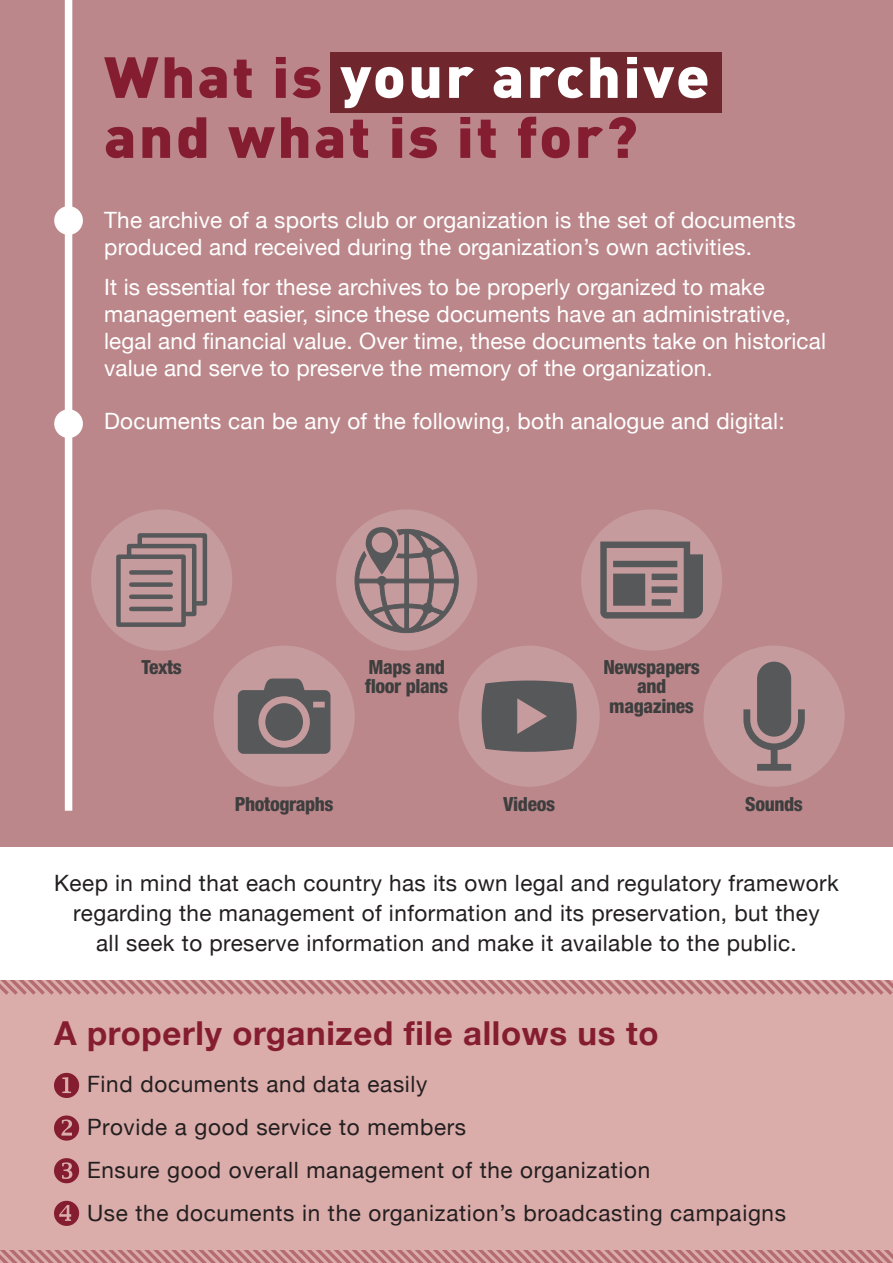
<style>
.page{position:relative;width:893px;height:1263px;background:#fff}
.page>*{position:absolute;margin:0;border:0;box-sizing:border-box;transform-origin:0 0}
.SUBTITUL_2{font:900 57px/60px "DIN";letter-spacing:.04em;color:#851d30;scale:1.05 1}
.t1{font:700 33px "Helvetica Neue";letter-spacing:.02em;color:#851d30}
.TEXT_BASE_BLANC{font:22.5px/27px "Helvetica Neue";letter-spacing:.005em;color:#fff}
.TEXT_BASE_2{font:22.5px/30px "Helvetica Neue";letter-spacing:.02em;color:#231f20;text-align:center}
.TEXT_ICONES{font:800 condensed 19.5px/19.5px "Helvetica Neue";letter-spacing:-.02em;color:#3e3e3f}
.s1{color:#fff}
</style>
<div class="page">
<div style="left:0;top:979px;width:893px;height:284px;background:#daacaa"></div>
<svg style="left:0;top:979px;width:893px;height:16px"></svg>
<svg style="left:0;top:1250px;width:893px;height:13px"></svg>
<svg style="left:54px;top:1073px;width:25px;height:25px"></svg>
<svg style="left:54px;top:1115px;width:25px;height:25px"></svg>
<svg style="left:54px;top:1158px;width:25px;height:25px"></svg>
<svg style="left:54px;top:1201px;width:25px;height:25px"></svg>
<div style="left:0;top:0;width:893px;height:846px;background:#bb878b"></div>
<div style="left:336px;top:509px;width:141px;height:142px;background:#c69b9d;border-radius:50%"></div>
<div style="left:459px;top:646px;width:141px;height:141px;background:#c69b9d;border-radius:50%"></div>
<div style="left:91px;top:509px;width:141px;height:142px;background:#c69b9d;border-radius:50%"></div>
<div style="left:214px;top:646px;width:141px;height:141px;background:#c69b9d;border-radius:50%"></div>
<div style="left:581px;top:509px;width:141px;height:142px;background:#c69b9d;border-radius:50%"></div>
<div style="left:703px;top:646px;width:142px;height:141px;background:#c69b9d;border-radius:50%"></div>
<div style="left:65px;top:0;width:7px;height:811px;background:#fff"></div>
<div style="left:54px;top:206px;width:29px;height:29px;background:#fff;border-radius:50%"></div>
<div style="left:54px;top:409px;width:29px;height:29px;background:#fff;border-radius:50%"></div>
<svg style="left:238px;top:678px;width:92px;height:76px"></svg>
<svg style="left:600px;top:541px;width:103px;height:77px"></svg>
<svg style="left:743px;top:662px;width:62px;height:109px"></svg>
<svg style="left:482px;top:680px;width:95px;height:72px;background:#666163"></svg>
<svg style="left:137px;top:533px;width:70px;height:73px"></svg>
<div style="left:127px;top:544px;width:69px;height:72px;background:#c69b9d;border:4px solid #57585a"></div>
<div style="left:116px;top:554px;width:70px;height:73px;background:#c69b9d;border:4px solid #57585a"></div>
<div style="left:131px;top:570px;width:40px;height:5px;background:#57585a"></div>
<div style="left:131px;top:582px;width:40px;height:5px;background:#57585a"></div>
<div style="left:131px;top:594px;width:40px;height:5px;background:#57585a"></div>
<hr style="left:131px;top:607px;width:40px;height:4px;background:#57585a">
<svg style="left:354px;top:527px;width:105px;height:106px"></svg>
<div style="left:330px;top:52px;width:392px;height:61px;background:#6f272d"></div>
<p class="SUBTITUL_2" style="left:104px;top:44px;width:578px">What is <span class="s1">your archive </span>and what is it for?</p>
<p class="TEXT_BASE_BLANC" style="left:104px;top:208px;width:693px">The archive of a sports club or organization is the set of documents produced and received during the organization’s own activities.</p>
<p class="TEXT_BASE_BLANC" style="left:104px;top:274px;width:723px">It is essential for these archives to be properly organized to make management easier, since these documents have an administrative, legal and financial value. Over time, these documents take on historical value and serve to preserve the memory of the organization.</p>
<p class="TEXT_BASE_BLANC" style="left:104px;top:409px;width:682px">Documents can be any of the following, both analogue and digital:</p>
<p class="TEXT_ICONES" style="left:142px;top:657px;width:42px">Texts</p>
<p class="TEXT_ICONES" style="left:365px;top:657px;width:85px">Maps and floor plans</p>
<p class="TEXT_ICONES" style="left:235px;top:794px;width:100px">Photographs</p>
<p class="TEXT_ICONES" style="left:503px;top:794px;width:53px">Videos</p>
<p class="TEXT_ICONES" style="left:603px;top:657px;width:98px;text-align:center">Newspapers and magazines</p>
<p class="TEXT_ICONES" style="left:745px;top:794px;width:59px">Sounds</p>
<p class="TEXT_BASE_2" style="left:54px;top:869px;width:786px">Keep in mind that each country has its own legal and regulatory framework regarding the management of information and its preservation, but they<br>all seek to preserve information and make it available to the public.</p>
<p class="t1" style="left:54px;top:1008px;width:606px">A properly organized file allows us to</p>
<p class="TEXT_BASE_2" style="left:87px;top:1071px;width:342px">Find documents and data easily</p>
<p class="TEXT_BASE_2" style="left:87px;top:1113px;width:381px">Provide a good service to members</p>
<p class="TEXT_BASE_2" style="left:87px;top:1156px;width:565px">Ensure good overall management of the organization</p>
<p class="TEXT_BASE_2" style="left:87px;top:1199px;width:701px">Use the documents in the organization’s broadcasting campaigns</p>
</div>
